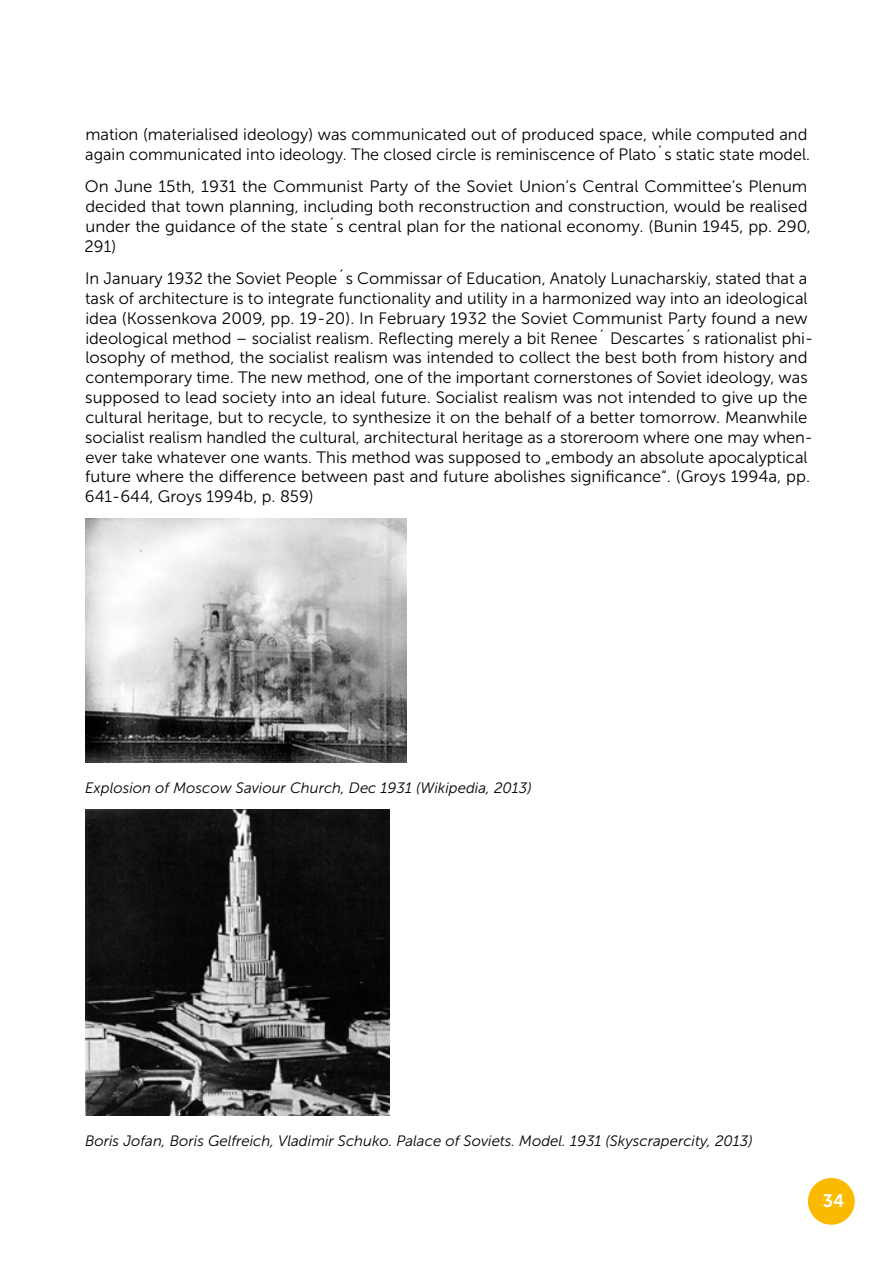
<style>
.page{position:relative;width:893px;height:1263px;background:#fff}
.page>*{position:absolute;margin:0;border:0;box-sizing:border-box;transform-origin:0 0}
.t1{font:18px "Museo Sans 700";color:#fff}
.t2{font:16.5px/19.8px "Museo Sans 300";color:#000}
.t3{font:italic 15px "Museo Sans 300";color:#000}
</style>
<div class="page">
<div style="left:808px;top:1178px;width:47px;height:47px;background:#fbba00;border-radius:50%"></div>
<img style="left:86px;top:519px;width:320px;height:243px">
<img style="left:86px;top:810px;width:304px;height:305px">
<p class="t2" style="left:85px;top:124px;width:726px">mation (materialised ideology) was communicated out of produced space, while computed and again communicated into ideology. The closed circle is reminiscence of Plato´s static state model.</p>
<p class="t2" style="left:85px;top:177px;width:728px">On June 15th, 1931 the Communist Party of the Soviet Union’s Central Committee’s Plenum decided that town planning, including both reconstruction and construction, would be realised under the guidance of the state´s central plan for the national economy. (Bunin 1945, pp. 290, 291)</p>
<p class="t2" style="left:85px;top:269px;width:730px">In January 1932 the Soviet People´s Commissar of Education, Anatoly Lunacharskiy, stated that a task of architecture is to integrate functionality and utility in a harmonized way into an ideological idea (Kossenkova 2009, pp. 19-20). In February 1932 the Soviet Communist Party found a new ideological method – socialist realism. Reflecting merely a bit Renee´ Descartes´s rationalist phi&shy;losophy of method, the socialist realism was intended to collect the best both from history and contemporary time. The new method, one of the important cornerstones of Soviet ideology, was supposed to lead society into an ideal future. Socialist realism was not intended to give up the cultural heritage, but to recycle, to synthesize it on the behalf of a better tomorrow. Meanwhile socialist realism handled the cultural, architectural heritage as a storeroom where one may when&shy;ever take whatever one wants. This method was supposed to „embody an absolute apocalyptical future where the difference between past and future abolishes significance“. (Groys 1994a, pp.<br>641-644, Groys 1994b, p. 859)</p>
<p class="t3" style="left:85px;top:780px;width:448px">Explosion of Moscow Saviour Church, Dec 1931 (Wikipedia, 2013)</p>
<p class="t3" style="left:85px;top:1132px;width:669px">Boris Jofan, Boris Gelfreich, Vladimir Schuko. Palace of Soviets. Model. 1931 (Skyscrapercity, 2013)</p>
<p class="t1" style="left:823px;top:1191px;width:23px">34</p>
</div>
